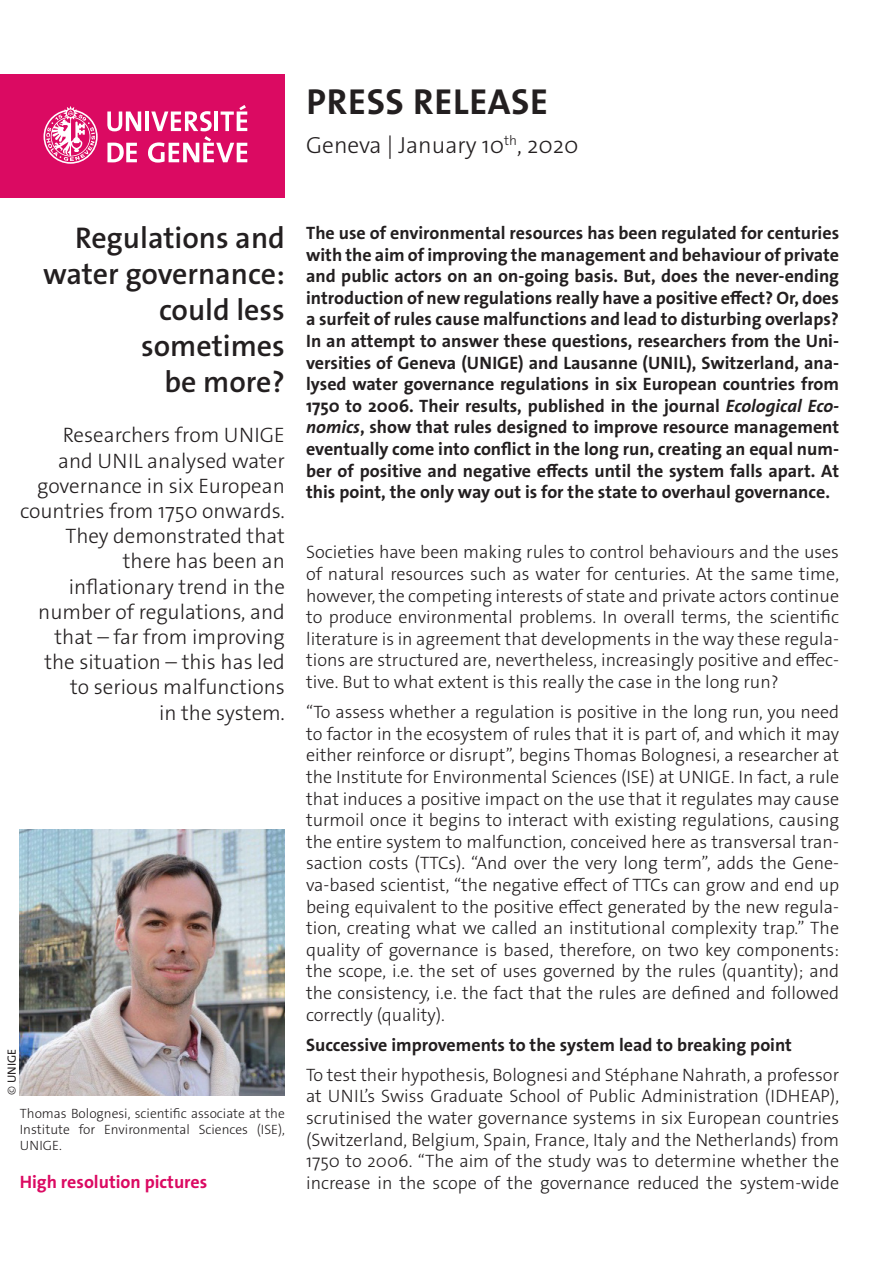
<style>
.page{position:relative;width:893px;height:1263px;background:#fff}
.page>*{position:absolute;margin:0;border:0;box-sizing:border-box;transform-origin:0 0}
._4__texte_courant{font:700 36.3px "The Sans Os F";letter-spacing:.02em;color:#231f20}
._1__grand_titre{font:600 30px/36px "The Sans Os F";color:#231f20;text-align:right}
._4__texte_courant-2{font:300 23.4px "The Sans Os F";color:#231f20}
._1__grand_titre-2{font:300 21px/25.2px "The Sans Os F";color:#231f20;text-align:right}
._4__texte_courant-3{font:300 18px/21.6px "The Sans Os F";color:#231f20;text-align:justify}
._4__texte_courant-4{font:700 18px/21.6px "The Sans Os F";color:#231f20;text-align:justify}
.t1{font:700 18px "The Sans Os F";color:#db0a62}
._4__texte_courant-5{font:300 13.5px/16.2px "The Sans Os F";color:#231f20;text-align:justify}
.t2{font:12px "The Sans Os F";letter-spacing:.01em;color:#231f20}
.s1{font-weight:300}
.s2{font-style:italic}
</style>
<div class="page">
<div style="left:0;top:74px;width:285px;height:124px;background:#db0a62"></div>
<svg style="left:44px;top:106px;width:54px;height:58px"></svg>
<svg style="left:107px;top:111px;width:34px;height:20px"></svg>
<hr style="left:145px;top:111px;width:4px;height:20px;background:#fff">
<svg style="left:107px;top:143px;width:30px;height:19px"></svg>
<svg style="left:148px;top:105px;width:99px;height:58px"></svg>
<img style="left:20px;top:829px;width:265px;height:266px">
<p class="_4__texte_courant" style="left:306px;top:78px;width:243px">PRESS RELEASE</p>
<p class="_4__texte_courant-2" style="left:306px;top:130px;width:274px">Geneva | January 10<sup>th</sup>, 2020</p>
<p class="_1__grand_titre" style="left:43px;top:220px;width:243px">Regulations and water governance: could less sometimes<br>be more?</p>
<p class="_1__grand_titre-2" style="left:20px;top:423px;width:266px">Researchers from UNIGE<br>and UNIL analysed water governance in six European countries from 1750 onwards.<br>They demonstrated that there has been an inflationary trend in the number of regulations, and that – far from improving the situation – this has led<br>to serious malfunctions<br>in the system.</p>
<p class="t2" style="left:4px;top:1095px;width:48px;rotate:-90deg"><span class="s1">©</span> UNIGE</p>
<p class="_4__texte_courant-5" style="left:20px;top:1105px;width:267px">Thomas Bolognesi, scientific associate at the Institute for Environmental Sciences (ISE), UNIGE.</p>
<p class="t1" style="left:20px;top:1170px;width:189px">High resolution pictures</p>
<p class="_4__texte_courant-4" style="left:306px;top:222px;width:534px">The use of environmental resources has been regulated for centuries with the aim of improving the management and behaviour of private and public actors on an on-going basis. But, does the never-ending introduction of new regulations really have a positive effect? Or, does a surfeit of rules cause malfunctions and lead to disturbing overlaps?<br>In an attempt to answer these questions, researchers from the Uni&shy;versities of Geneva (UNIGE) and Lausanne (UNIL), Switzerland, ana&shy;lysed water governance regulations in six European countries from 1750 to 2006. Their results, published in the journal <span class="s2">Ecological Eco&shy;nomics</span>, show that rules designed to improve resource management eventually come into conflict in the long run, creating an equal num&shy;ber of positive and negative effects until the system falls apart. At this point, the only way out is for the state to overhaul governance.</p>
<p class="_4__texte_courant-3" style="left:306px;top:542px;width:534px">Societies have been making rules to control behaviours and the uses of natural resources such as water for centuries. At the same time, however, the competing interests of state and private actors continue to produce environmental problems. In overall terms, the scientific literature is in agreement that developments in the way these regula&shy;tions are structured are, nevertheless, increasingly positive and effec&shy;tive. But to what extent is this really the case in the long run?</p>
<p class="_4__texte_courant-3" style="left:306px;top:701px;width:534px">“To assess whether a regulation is positive in the long run, you need to factor in the ecosystem of rules that it is part of, and which it may either reinforce or disrupt”, begins Thomas Bolognesi, a researcher at the Institute for Environmental Sciences (ISE) at UNIGE. In fact, a rule that induces a positive impact on the use that it regulates may cause turmoil once it begins to interact with existing regulations, causing the entire system to malfunction, conceived here as transversal tran&shy;saction costs (TTCs). “And over the very long term”, adds the Gene&shy;va-based scientist, “the negative effect of TTCs can grow and end up being equivalent to the positive effect generated by the new regula&shy;tion, creating what we called an institutional complexity trap.” The quality of governance is based, therefore, on two key components: the scope, i.e. the set of uses governed by the rules (quantity); and the consistency, i.e. the fact that the rules are defined and followed correctly (quality).</p>
<p class="_4__texte_courant-4" style="left:306px;top:1034px;width:487px">Successive improvements to the system lead to breaking point</p>
<p class="_4__texte_courant-3" style="left:306px;top:1064px;width:534px">To test their hypothesis, Bolognesi and Stéphane Nahrath, a professor at UNIL’s Swiss Graduate School of Public Administration (IDHEAP), scrutinised the water governance systems in six European countries (Switzerland, Belgium, Spain, France, Italy and the Netherlands) from 1750 to 2006. “The aim of the study was to determine whether the increase in the scope of the governance reduced the system-wide</p>
</div>
